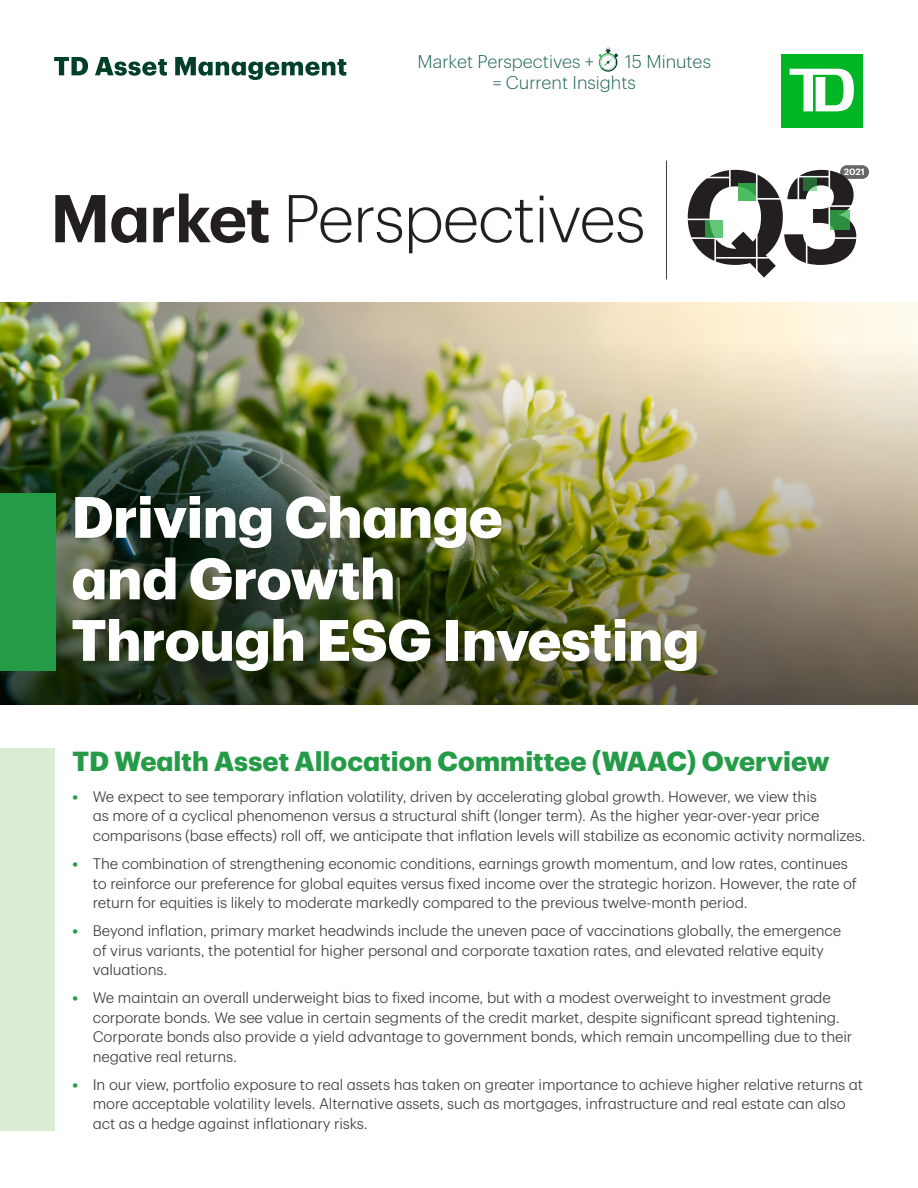
<style>
.page{position:relative;width:918px;height:1188px;background:#fff}
.page>*{position:absolute;margin:0;border:0;box-sizing:border-box;transform-origin:0 0}
.t1{font:300 66px "TD Graphik";letter-spacing:-.02em;color:#231f20}
.t2{font:700 57px/61.5px "TD Graphik";letter-spacing:-.01em;color:#fff}
.t3{font:700 27px "TD Graphik";color:#269b47}
.t4{font:300 18px/21.6px "TD Graphik";color:#1d6356}
.t5{font:300 15px/19.5px "TD Graphik";letter-spacing:-.01em;color:#3e3e3f}
.t6{font:600 9px "TD Graphik";color:#fff}
.s1{font-weight:600}
.s2{font-weight:700;color:#269b47}
</style>
<div class="page">
<svg style="left:54px;top:57px;width:292px;height:23px"></svg>
<div style="left:781px;top:54px;width:82px;height:73px;background:#00b624"></div>
<svg style="left:790px;top:69px;width:64px;height:42px"></svg>
<div style="left:840px;top:165px;width:29px;height:14px;background:#686565;border-radius:7px"></div>
<svg style="left:688px;top:170px;width:168px;height:108px"></svg>
<svg style="left:739px;top:184px;width:17px;height:17px"></svg>
<svg style="left:830px;top:210px;width:20px;height:20px"></svg>
<svg style="left:803px;top:177px;width:14px;height:14px"></svg>
<svg style="left:706px;top:220px;width:17px;height:17px"></svg>
<img style="left:0;top:303px;width:918px;height:37px">
<img style="left:0;top:340px;width:918px;height:365px">
<div style="left:0;top:749px;width:54px;height:382px;background:#daecd4"></div>
<div style="left:75px;top:497px;width:624px;height:164px;background:#231f20;opacity:.11"></div>
<svg style="left:599px;top:48px;width:19px;height:24px"></svg>
<div style="left:0;top:493px;width:56px;height:177px;background:#269b47"></div>
<hr style="left:666px;top:161px;width:1px;height:118px;background:#3e3e3f">
<p class="t4" style="left:418px;top:49px;width:178px">Market Perspectives +</p>
<p class="t4" style="left:493px;top:49px;width:220px;text-indent:132px">15 Minutes = Current Insights</p>
<p class="t1" style="left:50px;top:170px;width:597px"><span class="s1">Market</span> Perspectives</p>
<h1 class="t2" style="left:71px;top:482px;width:630px">Driving Change<br>and Growth<br>Through ESG Investing</h1>
<p class="t6" style="left:844px;top:165px;width:23px">2021</p>
<h2 class="t3" style="left:73px;top:740px;width:759px">TD Wealth Asset Allocation Committee (WAAC) Overview</h2>
<p class="t5" style="left:93px;top:786px;width:774px;text-indent:-20px"><span class="s2">•</span> We expect to see temporary inflation volatility, driven by accelerating global growth. However, we view this<br>as more of a cyclical phenomenon versus a structural shift (longer term). As the higher year-over-year price comparisons (base effects) roll off, we anticipate that inflation levels will stabilize as economic activity normalizes.</p>
<p class="t5" style="left:93px;top:853px;width:766px;text-indent:-20px"><span class="s2">•</span> The combination of strengthening economic conditions, earnings growth momentum, and low rates, continues to reinforce our preference for global equites versus fixed income over the strategic horizon. However, the rate of return for equities is likely to moderate markedly compared to the previous twelve-month period.</p>
<p class="t5" style="left:93px;top:920px;width:750px;text-indent:-20px"><span class="s2">•</span> Beyond inflation, primary market headwinds include the uneven pace of vaccinations globally, the emergence of virus variants, the potential for higher personal and corporate taxation rates, and elevated relative equity valuations.</p>
<p class="t5" style="left:93px;top:987px;width:761px;text-indent:-20px"><span class="s2">•</span> We maintain an overall underweight bias to fixed income, but with a modest overweight to investment grade corporate bonds. We see value in certain segments of the credit market, despite significant spread tightening.<br>Corporate bonds also provide a yield advantage to government bonds, which remain uncompelling due to their negative real returns.</p>
<p class="t5" style="left:93px;top:1074px;width:772px;text-indent:-20px"><span class="s2">•</span> In our view, portfolio exposure to real assets has taken on greater importance to achieve higher relative returns at more acceptable volatility levels. Alternative assets, such as mortgages, infrastructure and real estate can also act as a hedge against inflationary risks.</p>
</div>
